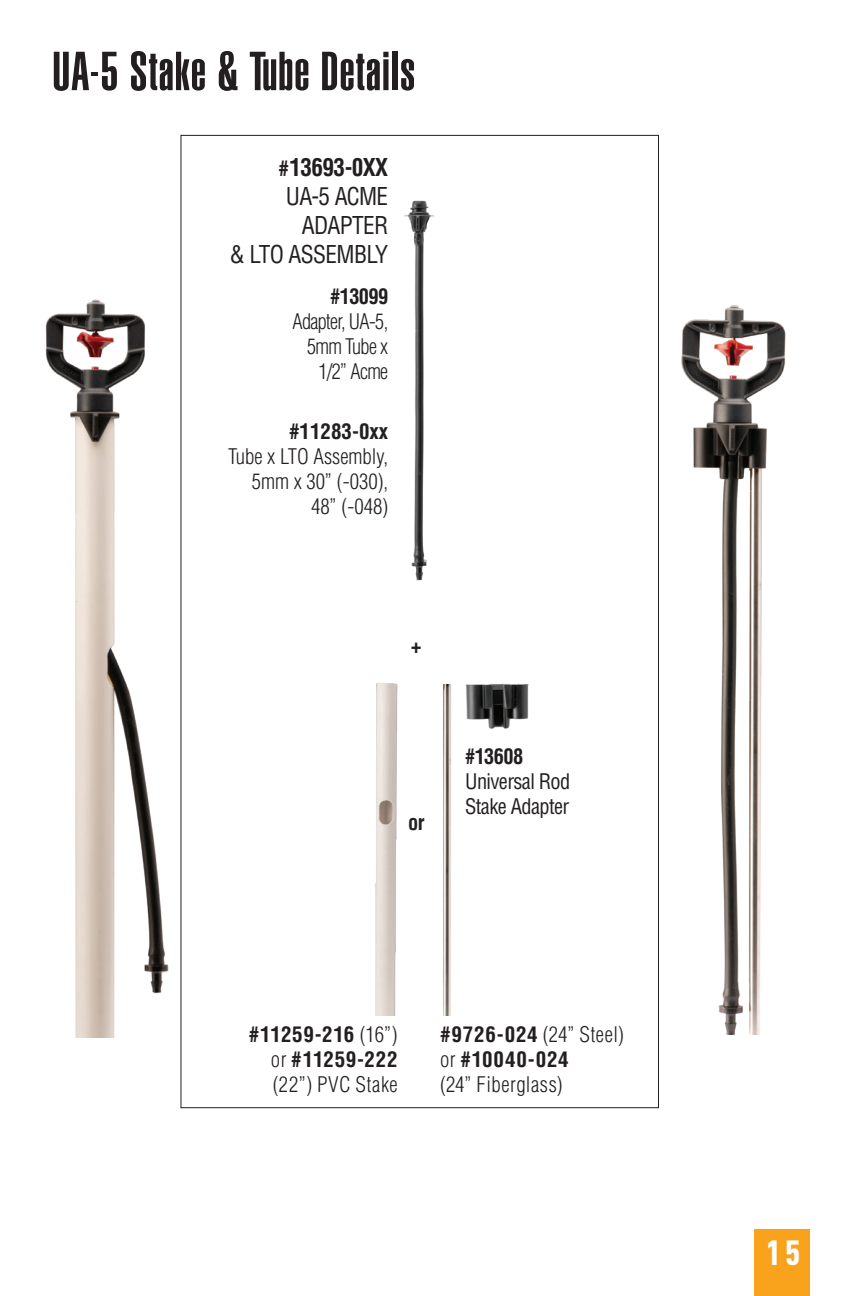
<style>
.page{position:relative;width:864px;height:1296px;background:#fff}
.page>*{position:absolute;margin:0;border:0;box-sizing:border-box;transform-origin:0 0}
.t1{font:54px "Helvetica LT Std Ultra Comp";letter-spacing:.02em;color:#231f20}
.t2{font:900 condensed 34.5px "DIN Pro";color:#fff}
.Product_Name{font:condensed 24px/28.8px "Helvetica LT Std";letter-spacing:-.03em;color:#231f20;text-align:right}
.Product_Name-2{font:300 condensed 21px/25.2px "Helvetica LT Std";color:#231f20;text-align:right}
.Product_Name-3{font:700 condensed 21px "Helvetica LT Std";color:#231f20}
.Product_Name-4{font:condensed 21px/25.2px "Helvetica LT Std";letter-spacing:-.03em;color:#231f20}
.Product_Name-5{font:300 condensed 21px "Helvetica LT Std";letter-spacing:.02em;color:#231f20}
.Product_Name-6{font:300 condensed 21px "Helvetica LT Std";letter-spacing:-.03em;color:#231f20}
.Product_Name-7{font:300 condensed 21px "Helvetica LT Std";letter-spacing:.035em;color:#231f20}
.Product_Name-8{font:700 condensed 21px "Helvetica LT Std";letter-spacing:.035em;color:#231f20}
.Product_Name-9{font:700 condensed 21px "Helvetica LT Std";letter-spacing:.04em;color:#231f20}
.s1{font-weight:700;font-size:21px}
.s2{font-weight:700}
.s3{font-weight:300}
</style>
<div class="page">
<img style="left:465px;top:683px;width:64px;height:46px">
<img style="left:443px;top:684px;width:8px;height:331px">
<img style="left:375px;top:683px;width:23px;height:332px">
<img style="left:411px;top:246px;width:16px;height:335px">
<img style="left:404px;top:200px;width:31px;height:46px">
<img style="left:681px;top:305px;width:105px;height:729px">
<img style="left:45px;top:267px;width:136px;height:771px">
<div style="left:754px;top:1229px;width:56px;height:67px;background:#f9a21c"></div>
<p class="t1" style="left:52px;top:40px;width:364px">UA-5 Stake &amp; Tube Details</p>
<p class="Product_Name" style="left:230px;top:153px;width:160px"><span class="s1">#</span><span class="s2">13693-0XX<br></span>UA-5 ACME<br>ADAPTER<br>&amp; LTO ASSEMBLY</p>
<p class="Product_Name-3" style="left:330px;top:283px;width:60px">#13099</p>
<p class="Product_Name-6" style="left:292px;top:308px;width:97px">Adapter, UA-5,</p>
<p class="Product_Name-2" style="left:307px;top:334px;width:83px">5mm Tube x</p>
<p class="Product_Name-2" style="left:318px;top:359px;width:71px">1/2” Acme</p>
<p class="Product_Name-2" style="left:228px;top:418px;width:162px"><span class="s2">#11283-0xx<br></span>Tube x LTO Assembly,<br>5mm x 30” (-030),<br>48” (-048)</p>
<p class="Product_Name-3" style="left:411px;top:632px;width:12px">+</p>
<p class="Product_Name-3" style="left:408px;top:809px;width:18px">or</p>
<p class="Product_Name-3" style="left:465px;top:743px;width:60px">#13608</p>
<p class="Product_Name-4" style="left:465px;top:768px;width:107px">Universal Rod<br>Stake Adapter</p>
<p class="Product_Name-3" style="left:249px;top:1021px;width:150px">#11259-216 <span class="s3">(16”)</span></p>
<p class="Product_Name-8" style="left:271px;top:1046px;width:128px"><span class="s3">or</span> #11259-222</p>
<p class="Product_Name-7" style="left:273px;top:1071px;width:126px">(22”) PVC Stake</p>
<p class="Product_Name-2" style="left:440px;top:1021px;width:186px"><span class="s2">#9726-024</span> (24” Steel)</p>
<p class="Product_Name-9" style="left:440px;top:1046px;width:130px"><span class="s3">or</span> #10040-024</p>
<p class="Product_Name-5" style="left:440px;top:1071px;width:124px">(24” Fiberglass)</p>
<p class="t2" style="left:766px;top:1225px;width:36px">15</p>
</div>
